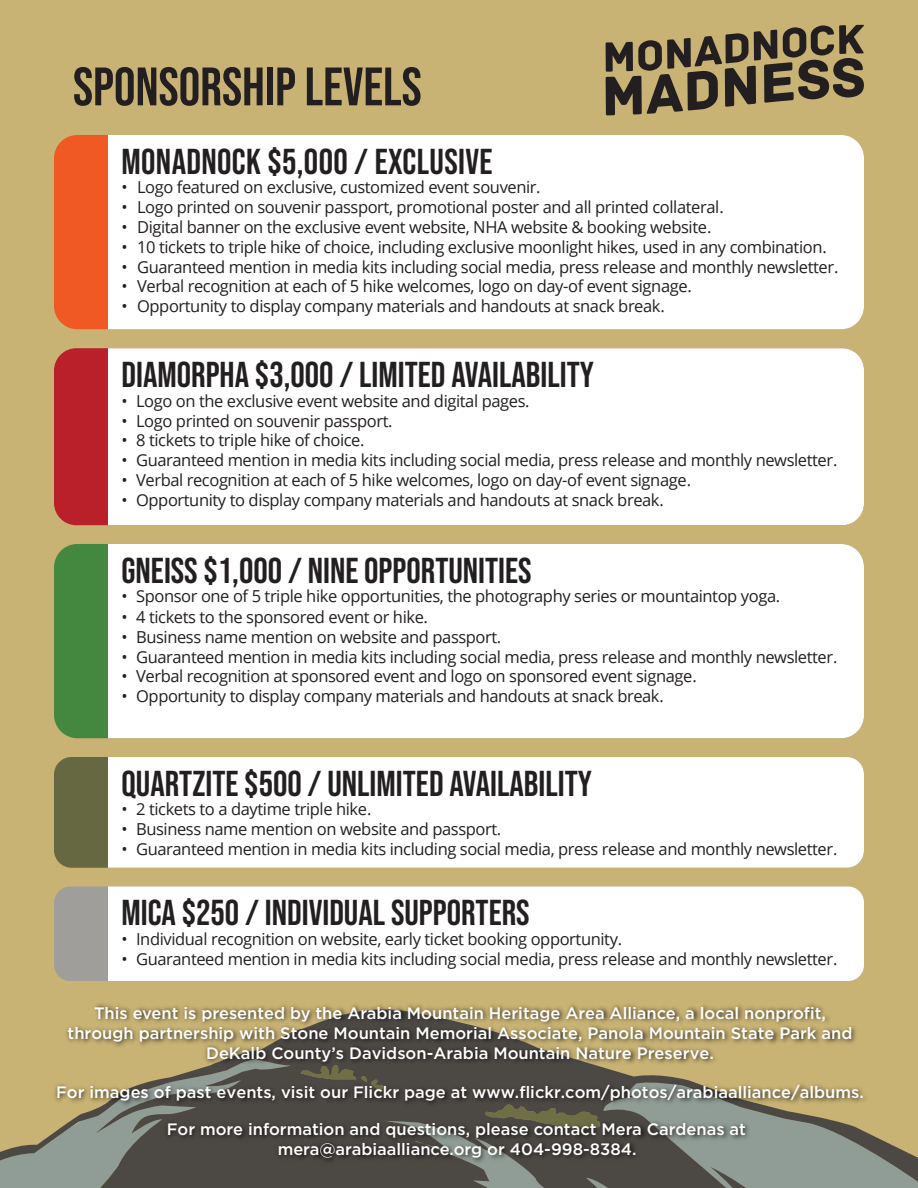
<style>
.page{position:relative;width:918px;height:1188px;background:#c8b274}
.page>*{position:absolute;margin:0;border:0;box-sizing:border-box;transform-origin:0 0}
.t1{font:54px "Bebas Neue";color:#231f20}
.t2{font:36px "Bebas Neue";color:#231f20}
.t3{font:16.5px "Open Sans";letter-spacing:-.025em;color:#231f20}
.t4{font:500 16.5px/19.8px "Gotham";color:#fff;text-align:center}
</style>
<div class="page">
<div style="left:54px;top:135px;width:810px;height:194px;background:#f15924;border-radius:23px"></div>
<div style="left:108px;top:135px;width:756px;height:194px;background:#fff"></div>
<div style="left:54px;top:348px;width:810px;height:177px;background:#b9202a;border-radius:22px"></div>
<div style="left:108px;top:348px;width:756px;height:177px;background:#fff"></div>
<div style="left:54px;top:544px;width:810px;height:194px;background:#44883f;border-radius:23px"></div>
<div style="left:108px;top:544px;width:756px;height:194px;background:#fff"></div>
<div style="left:54px;top:757px;width:810px;height:111px;background:#666841;border-radius:18px"></div>
<div style="left:108px;top:757px;width:756px;height:111px;background:#fff"></div>
<div style="left:54px;top:886px;width:810px;height:95px;background:#9f9e9b;border-radius:16px"></div>
<div style="left:108px;top:886px;width:756px;height:95px;background:#fff"></div>
<svg style="left:606px;top:25px;width:258px;height:90px"></svg>
<svg style="left:0;top:1147px;width:918px;height:41px;background:#6e726b"></svg>
<img style="left:48px;top:1147px;width:822px;height:35px">
<img style="left:162px;top:1147px;width:598px;height:2px">
<img style="left:271px;top:1147px;width:375px;height:21px">
<img style="left:17px;top:1004px;width:879px;height:143px">
<p class="t1" style="left:73px;top:56px;width:350px">SPONSORSHIP LEVELS</p>
<p class="t2" style="left:122px;top:141px;width:373px">MONADNOCK $5,000 / EXCLUSIVE</p>
<p class="t3" style="left:122px;top:176px;width:421px">• Logo featured on exclusive, customized event souvenir.</p>
<p class="t3" style="left:122px;top:196px;width:604px">• Logo printed on souvenir passport, promotional poster and all printed collateral.</p>
<p class="t3" style="left:122px;top:216px;width:591px">• Digital banner on the exclusive event website, NHA website &amp; booking website.</p>
<p class="t3" style="left:122px;top:236px;width:707px">• 10 tickets to triple hike of choice, including exclusive moonlight hikes, used in any combination.</p>
<p class="t3" style="left:122px;top:255px;width:718px">• Guaranteed mention in media kits including social media, press release and monthly newsletter.</p>
<p class="t3" style="left:122px;top:275px;width:572px">• Verbal recognition at each of 5 hike welcomes, logo on day-of event signage.</p>
<p class="t3" style="left:122px;top:295px;width:545px">• Opportunity to display company materials and handouts at snack break.</p>
<p class="t2" style="left:122px;top:354px;width:474px">DIAMORPHA $3,000 / LIMITED AVAILABILITY</p>
<p class="t3" style="left:122px;top:389px;width:410px">• Logo on the exclusive event website and digital pages.</p>
<p class="t3" style="left:122px;top:409px;width:273px">• Logo printed on souvenir passport.</p>
<p class="t3" style="left:122px;top:429px;width:244px">• 8 tickets to triple hike of choice.</p>
<p class="t3" style="left:121px;top:449px;width:718px">• Guaranteed mention in media kits including social media, press release and monthly newsletter.</p>
<p class="t3" style="left:121px;top:469px;width:571px">• Verbal recognition at each of 5 hike welcomes, logo on day-of event signage.</p>
<p class="t3" style="left:122px;top:488px;width:544px">• Opportunity to display company materials and handouts at snack break.</p>
<p class="t2" style="left:122px;top:550px;width:412px">GNEISS $1,000 / NINE OPPORTUNITIES</p>
<p class="t3" style="left:122px;top:585px;width:660px">• Sponsor one of 5 triple hike opportunities, the photography series or mountaintop yoga.</p>
<p class="t3" style="left:122px;top:606px;width:308px">• 4 tickets to the sponsored event or hike.</p>
<p class="t3" style="left:122px;top:626px;width:381px">• Business name mention on website and passport.</p>
<p class="t3" style="left:122px;top:645px;width:718px">• Guaranteed mention in media kits including social media, press release and monthly newsletter.</p>
<p class="t3" style="left:122px;top:665px;width:577px">• Verbal recognition at sponsored event and logo on sponsored event signage.</p>
<p class="t3" style="left:122px;top:685px;width:544px">• Opportunity to display company materials and handouts at snack break.</p>
<p class="t2" style="left:122px;top:763px;width:472px">QUARTZITE $500 / UNLIMITED AVAILABILITY</p>
<p class="t3" style="left:122px;top:798px;width:252px">• 2 tickets to a daytime triple hike.</p>
<p class="t3" style="left:122px;top:818px;width:381px">• Business name mention on website and passport.</p>
<p class="t3" style="left:121px;top:838px;width:718px">• Guaranteed mention in media kits including social media, press release and monthly newsletter.</p>
<p class="t2" style="left:122px;top:892px;width:410px">MICA $250 / INDIVIDUAL SUPPORTERS</p>
<p class="t3" style="left:122px;top:928px;width:502px">• Individual recognition on website, early ticket booking opportunity.</p>
<p class="t3" style="left:122px;top:948px;width:718px">• Guaranteed mention in media kits including social media, press release and monthly newsletter.</p>
<p class="t4" style="left:68px;top:1003px;width:786px">This event is presented by the Arabia Mountain Heritage Area Alliance, a local nonprofit, through partnership with Stone Mountain Memorial Associate, Panola Mountain State Park and<br>DeKalb County’s Davidson-Arabia Mountain Nature Preserve.</p>
<p class="t4" style="left:56px;top:1082px;width:809px">For images of past events, visit our Flickr page at www.flickr.com/photos/arabiaalliance/albums.</p>
<p class="t4" style="left:167px;top:1119px;width:581px">For more information and questions, please contact Mera Cardenas at mera@arabiaalliance.org or 404-998-8384.</p>
</div>
